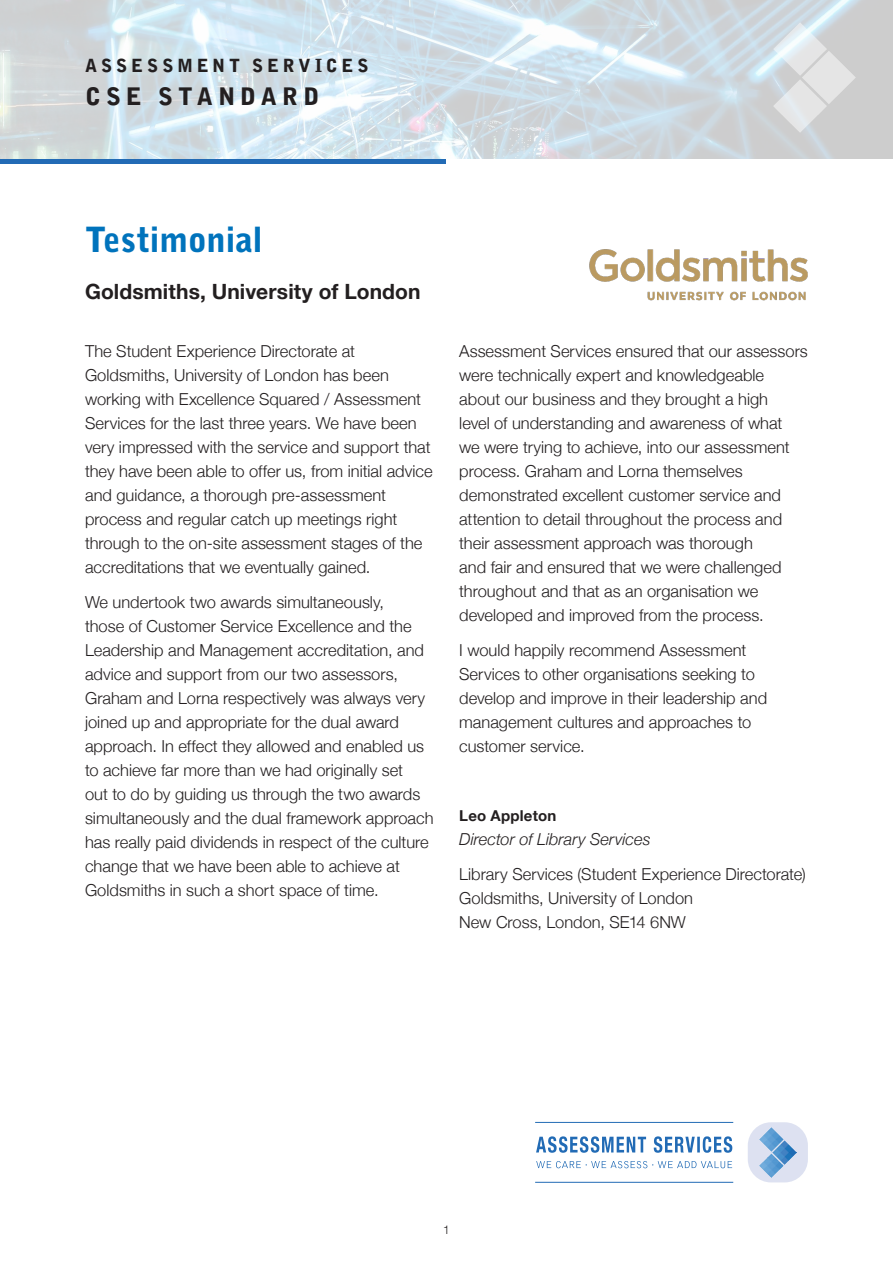
<style>
.page{position:relative;width:893px;height:1263px;background:#fff}
.page>*{position:absolute;margin:0;border:0;box-sizing:border-box;transform-origin:0 0}
.Paragraph_Style{font:900 34.5px "Bell Gothic";letter-spacing:-.005em;color:#0073bc}
.t1{font:900 24px "Bell Gothic";letter-spacing:.21em;color:#231f20}
.Paragraph_Style-2{font:700 21px "Helvetica Neue";letter-spacing:.005em;color:#231f20}
.t2{font:900 18px "Bell Gothic";letter-spacing:.215em;color:#231f20}
.Paragraph_Style-3{font:300 16.5px/24px "Helvetica Neue";color:#231f20}
.Paragraph_Style-4{font:italic 300 16.5px "Helvetica Neue";color:#231f20}
.Paragraph_Style-5{font:700 15px "Helvetica Neue";letter-spacing:.015em;color:#231f20}
.t3{font:300 12px "Helvetica Neue";color:#231f20}
</style>
<div class="page">
<img style="left:0;top:0;width:893px;height:159px">
<div style="left:0;top:159px;width:448px;height:5px;background:#226bb5"></div>
<div style="left:446px;top:159px;width:447px;height:5px;background:#fff"></div>
<img style="left:774px;top:23px;width:81px;height:109px">
<img style="left:589px;top:249px;width:218px;height:52px">
<svg style="left:536px;top:1136px;width:196px;height:17px"></svg>
<svg style="left:536px;top:1161px;width:196px;height:7px"></svg>
<hr style="left:535px;top:1122px;width:198px;height:1px;background:#226bb5">
<hr style="left:535px;top:1182px;width:198px;height:1px;background:#226bb5">
<div style="left:748px;top:1122px;width:60px;height:60px;background:#dde1f1;border-radius:23px"></div>
<img style="left:759px;top:1127px;width:37px;height:50px">
<p class="t2" style="left:85px;top:55px;width:285px">ASSESSMENT SERVICES</p>
<h2 class="t1" style="left:85px;top:83px;width:236px">CSE STANDARD</h2>
<p class="Paragraph_Style" style="left:85px;top:219px;width:179px">Testimonial</p>
<p class="Paragraph_Style-2" style="left:85px;top:275px;width:337px">Goldsmiths, University of London</p>
<p class="Paragraph_Style-3" style="left:85px;top:338px;width:349px">The Student Experience Directorate at Goldsmiths, University of London has been working with Excellence Squared / Assessment Services for the last three years. We have been very impressed with the service and support that they have been able to offer us, from initial advice and guidance, a thorough pre-assessment process and regular catch up meetings right through to the on-site assessment stages of the accreditations that we eventually gained.</p>
<p class="Paragraph_Style-3" style="left:85px;top:589px;width:350px">We undertook two awards simultaneously,<br>those of Customer Service Excellence and the Leadership and Management accreditation, and advice and support from our two assessors, Graham and Lorna respectively was always very joined up and appropriate for the dual award approach. In effect they allowed and enabled us to achieve far more than we had originally set<br>out to do by guiding us through the two awards simultaneously and the dual framework approach has really paid dividends in respect of the culture change that we have been able to achieve at Goldsmiths in such a short space of time.</p>
<p class="Paragraph_Style-3" style="left:459px;top:338px;width:350px">Assessment Services ensured that our assessors were technically expert and knowledgeable about our business and they brought a high<br>level of understanding and awareness of what<br>we were trying to achieve, into our assessment process. Graham and Lorna themselves demonstrated excellent customer service and attention to detail throughout the process and their assessment approach was thorough<br>and fair and ensured that we were challenged throughout and that as an organisation we developed and improved from the process.</p>
<p class="Paragraph_Style-3" style="left:459px;top:637px;width:309px">I would happily recommend Assessment Services to other organisations seeking to develop and improve in their leadership and management cultures and approaches to customer service.</p>
<p class="Paragraph_Style-5" style="left:459px;top:804px;width:99px">Leo Appleton</p>
<p class="Paragraph_Style-4" style="left:459px;top:826px;width:193px">Director of Library Services</p>
<p class="Paragraph_Style-3" style="left:459px;top:860px;width:348px">Library Services (Student Experience Directorate)<br>Goldsmiths, University of London<br>New Cross, London, SE14 6NW</p>
<p class="t3" style="left:443px;top:1220px;width:8px">1</p>
</div>
